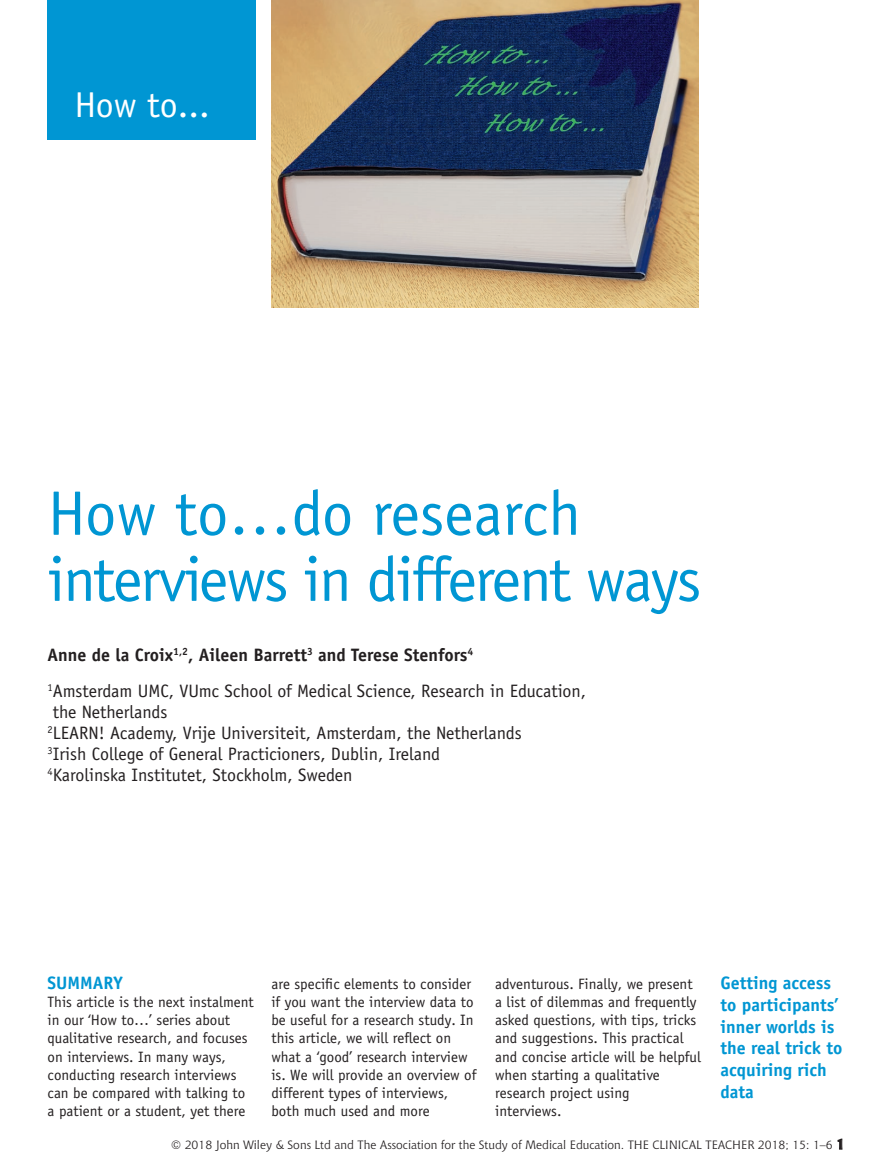
<style>
.page{position:relative;width:893px;height:1174px;background:#fff}
.page>*{position:absolute;margin:0;border:0;box-sizing:border-box;transform-origin:0 0}
.t1{font:63px/66px "Officina Sans";letter-spacing:-.03em;color:#0096d3}
.t2{font:36px "Officina Sans";color:#fff}
.t3{font:18px/21px "Officina Sans";color:#231f20}
.t4{font:700 18px/21.8px "Officina Sans";color:#0096d3}
.t5{font:15px/18px "Officina Sans";color:#231f20}
.t6{font:12px "Chianti BT";color:#231f20}
.s1{font-weight:700}
.s2{font-weight:700;font-size:14.25px}
</style>
<div class="page">
<svg style="left:837px;top:1138px;width:6px;height:11px"></svg>
<div style="left:48px;top:0;width:208px;height:139px;background:#0096d3"></div>
<img style="left:271px;top:0;width:428px;height:308px">
<h2 class="t2" style="left:75px;top:84px;width:137px">How to...</h2>
<h1 class="t1" style="left:48px;top:480px;width:655px">How to…do research interviews in different ways</h1>
<p class="t3" style="left:48px;top:637px;width:540px;line-height:36px"><span class="s1">Anne de la Croix</span><sup>1,2</sup><span class="s1">, Aileen Barrett</span><sup>3</sup> <span class="s1">and Terese Stenfors</span><sup>4<br></sup><sup>1</sup>Amsterdam UMC, VUmc School of Medical Science, Research in Education,</p>
<p class="t3" style="left:48px;top:701px;width:476px">the Netherlands<br><sup>2</sup>LEARN! Academy, Vrije Universiteit, Amsterdam, the Netherlands <sup>3</sup>Irish College of General Practicioners, Dublin, Ireland <sup>4</sup>Karolinska Institutet, Stockholm, Sweden</p>
<p class="t4" style="left:48px;top:972px;width:77px">SUMMARY</p>
<p class="t5" style="left:48px;top:993px;width:208px">This article is the next instalment in our ‘How to…’ series about qualitative research, and focuses on interviews. In many ways, conducting research interviews can be compared with talking to a patient or a student, yet there</p>
<p class="t5" style="left:271px;top:975px;width:206px">are specific elements to consider if you want the interview data to be useful for a research study. In this article, we will reflect on what a ‘good’ research interview is. We will provide an overview of different types of interviews, both much used and more</p>
<p class="t5" style="left:495px;top:975px;width:207px">adventurous. Finally, we present a list of dilemmas and frequently asked questions, with tips, tricks and suggestions. This practical and concise article will be helpful when starting a qualitative research project using<br>interviews.</p>
<p class="t4" style="left:721px;top:972px;width:123px">Getting access to participants’ inner worlds is the real trick to acquiring rich data</p>
<p class="t6" style="left:171px;top:1137px;width:675px">© 2018 John Wiley &amp; Sons Ltd and The Association for the Study of Medical Education. THE CLINICAL TEACHER 2018; 15: 1–6 <span class="s2">1</span></p>
</div>
